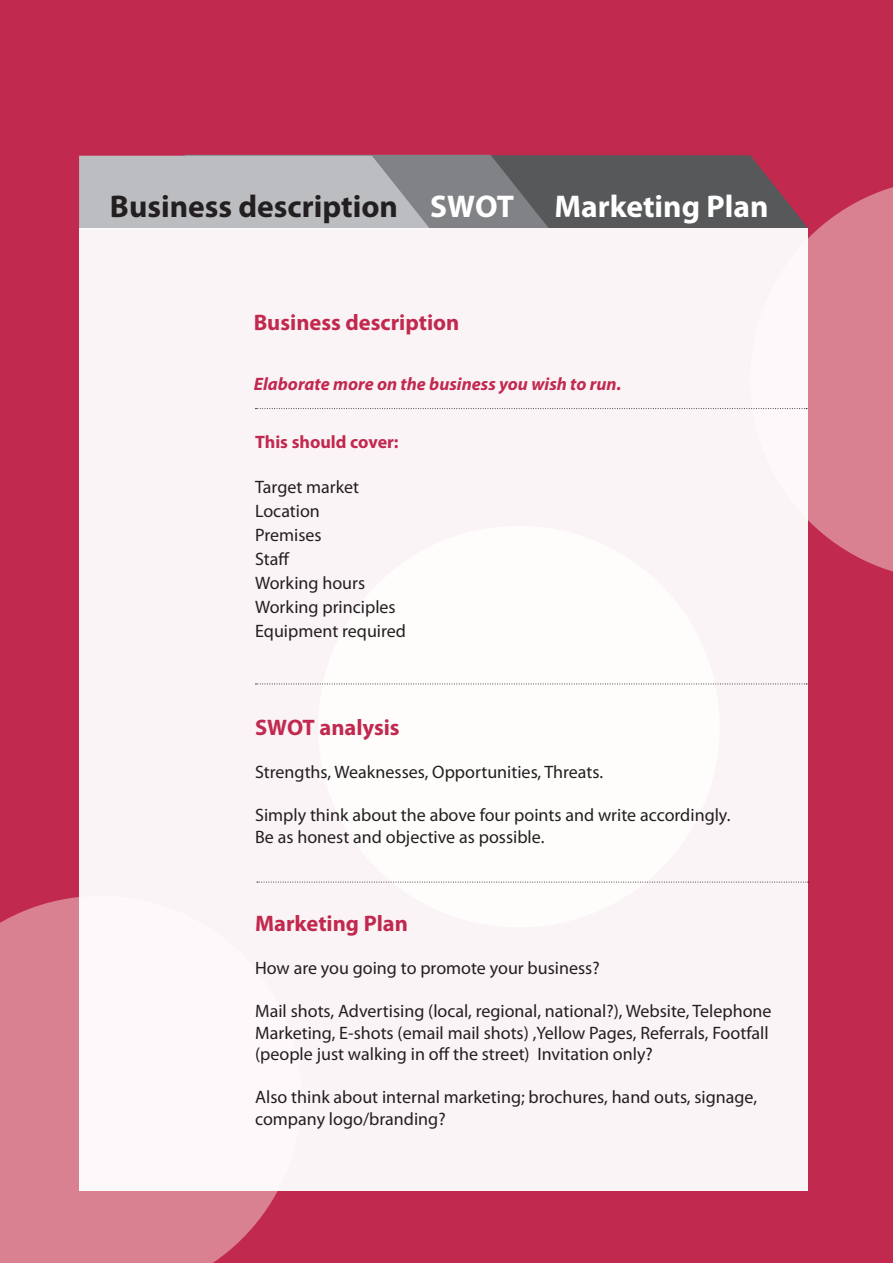
<style>
.page{position:relative;width:893px;height:1263px;background:#fff}
.page>*{position:absolute;margin:0;border:0;box-sizing:border-box;transform-origin:0 0}
.t1{font:700 31.5px "Myriad Pro";color:#231f20}
.t2{font:700 31.5px "Myriad Pro";color:#fff}
.t3{font:700 22.5px "Myriad Pro";color:#c1294f}
.t4{font:18px/21.6px "Myriad Pro";color:#231f20}
.t5{font:italic 700 18px "Myriad Pro";color:#c1294f}
.t6{font:700 18px "Myriad Pro";color:#c1294f}
</style>
<div class="page">
<div style="left:0;top:0;width:892px;height:1262px;background:#c1294f"></div>
<svg style="left:0;top:897px;width:301px;height:366px;background:#d6778a"></svg>
<svg style="left:79px;top:155px;width:690px;height:73px;background:#8e8e91"></svg>
<svg style="left:750px;top:179px;width:143px;height:401px;fill:#d98091"></svg>
<div style="left:79px;top:228px;width:728px;height:963px;background:#fbf4f6"></div>
<svg style="left:255px;top:408px;width:552px;height:1px"></svg>
<svg style="left:255px;top:684px;width:552px;height:1px"></svg>
<svg style="left:257px;top:882px;width:551px;height:1px"></svg>
<p class="t1" style="left:110px;top:186px;width:290px">Business description</p>
<p class="t2" style="left:430px;top:186px;width:85px">SWOT</p>
<p class="t2" style="left:555px;top:186px;width:216px">Marketing Plan</p>
<p class="t3" style="left:254px;top:308px;width:207px">Business description</p>
<p class="t5" style="left:254px;top:372px;width:369px">Elaborate more on the business you wish to run.</p>
<p class="t6" style="left:255px;top:430px;width:145px">This should cover:</p>
<p class="t4" style="left:255px;top:476px;width:106px">Target market</p>
<p class="t4" style="left:255px;top:500px;width:66px">Location</p>
<p class="t4" style="left:255px;top:524px;width:68px">Premises</p>
<p class="t4" style="left:255px;top:548px;width:36px">Staff</p>
<p class="t4" style="left:255px;top:572px;width:112px">Working hours</p>
<p class="t4" style="left:255px;top:596px;width:142px">Working principles</p>
<p class="t4" style="left:255px;top:620px;width:152px">Equipment required</p>
<p class="t3" style="left:255px;top:713px;width:146px">SWOT analysis</p>
<p class="t4" style="left:255px;top:761px;width:349px">Strengths, Weaknesses, Opportunities, Threats.</p>
<p class="t4" style="left:255px;top:804px;width:477px">Simply think about the above four points and write accordingly.</p>
<p class="t4" style="left:255px;top:826px;width:291px">Be as honest and objective as possible.</p>
<p class="t3" style="left:255px;top:908px;width:154px">Marketing Plan</p>
<p class="t4" style="left:255px;top:957px;width:346px">How are you going to promote your business?</p>
<p class="t4" style="left:255px;top:1000px;width:518px">Mail shots, Advertising (local, regional, national?), Website, Telephone<br>Marketing, E-shots (email mail shots) ,Yellow Pages, Referrals, Footfall (people just walking in off the street) Invitation only?</p>
<p class="t4" style="left:255px;top:1086px;width:503px">Also think about internal marketing; brochures, hand outs, signage, company logo/branding?</p>
</div>
